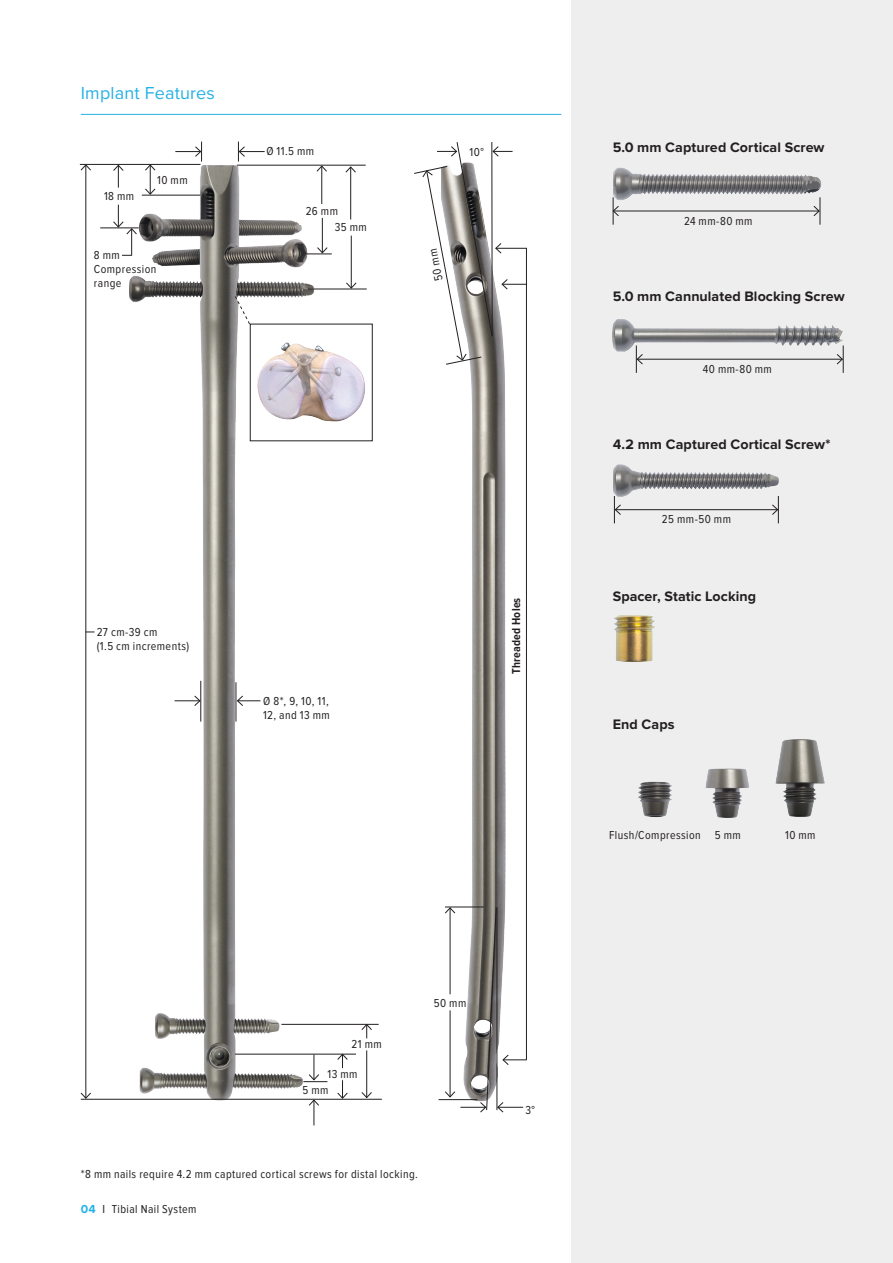
<style>
.page{position:relative;width:893px;height:1263px;background:#fff}
.page>*{position:absolute;margin:0;border:0;box-sizing:border-box;transform-origin:0 0}
._05_Content_Subline_TOC{font:18px "Proxima Nova";letter-spacing:.01em;color:#26b1e6}
._07_Running_Text{font:700 14.25px "Proxima Nova";letter-spacing:.005em;color:#231f20}
._15_Position_Spelling_black{font:12px/14.4px "Proxima Nova Cond";letter-spacing:.035em;color:#231f20}
._15_Position_Spelling_black-2{font:700 12px "Proxima Nova Cond";letter-spacing:.015em;color:#231f20}
.s1{font-family:"Proxima Nova";font-weight:700;color:#26b1e6}
</style>
<div class="page">
<div style="left:572px;top:0;width:321px;height:1263px;background:#eeeeef"></div>
<hr style="left:85px;top:165px;width:1px;height:933px;background:#231f20">
<svg style="left:80px;top:1092px;width:12px;height:7px"></svg>
<svg style="left:80px;top:165px;width:11px;height:6px"></svg>
<hr style="left:350px;top:167px;width:1px;height:52px;background:#231f20">
<svg style="left:345px;top:166px;width:11px;height:7px"></svg>
<hr style="left:351px;top:236px;width:1px;height:52px;background:#231f20">
<svg style="left:345px;top:282px;width:12px;height:7px"></svg>
<img style="left:438px;top:365px;width:68px;height:736px">
<img style="left:110px;top:141px;width:217px;height:985px">
<img style="left:614px;top:615px;width:41px;height:47px">
<img style="left:638px;top:781px;width:34px;height:36px">
<img style="left:705px;top:768px;width:44px;height:50px">
<img style="left:775px;top:739px;width:50px;height:78px">
<hr style="left:613px;top:211px;width:206px;height:1px;background:#231f20">
<svg style="left:612px;top:197px;width:8px;height:28px"></svg>
<svg style="left:813px;top:204px;width:8px;height:21px"></svg>
<img style="left:613px;top:167px;width:209px;height:37px">
<img style="left:252px;top:326px;width:113px;height:113px">
<div style="left:250px;top:324px;width:123px;height:117px;border:1px solid #231f20"></div>
<hr style="left:80px;top:164px;width:120px;height:1px;background:#231f20">
<hr style="left:142px;top:195px;width:58px;height:1px;background:#231f20">
<hr style="left:100px;top:227px;width:39px;height:1px;background:#231f20">
<svg style="left:112px;top:205px;width:26px;height:51px"></svg>
<hr style="left:237px;top:165px;width:129px;height:1px;background:#231f20">
<svg style="left:307px;top:247px;width:25px;height:8px"></svg>
<hr style="left:308px;top:289px;width:59px;height:1px;background:#231f20">
<hr style="left:235px;top:1054px;width:121px;height:1px;background:#231f20">
<hr style="left:439px;top:1099px;width:38px;height:1px;background:#231f20">
<hr style="left:281px;top:1024px;width:98px;height:1px;background:#231f20">
<hr style="left:81px;top:1099px;width:301px;height:1px;background:#231f20">
<svg style="left:234px;top:295px;width:17px;height:30px"></svg>
<svg style="left:308px;top:1099px;width:12px;height:26px"></svg>
<svg style="left:337px;top:1053px;width:11px;height:15px"></svg>
<svg style="left:361px;top:1023px;width:12px;height:15px"></svg>
<hr style="left:366px;top:1050px;width:1px;height:47px;background:#231f20">
<svg style="left:361px;top:1091px;width:12px;height:8px"></svg>
<svg style="left:337px;top:1080px;width:11px;height:19px"></svg>
<svg style="left:303px;top:1054px;width:24px;height:28px"></svg>
<hr style="left:526px;top:248px;width:1px;height:812px;background:#231f20">
<svg style="left:414px;top:142px;width:113px;height:223px"></svg>
<img style="left:613px;top:464px;width:166px;height:37px">
<hr style="left:615px;top:509px;width:163px;height:1px;background:#231f20">
<svg style="left:614px;top:496px;width:8px;height:27px"></svg>
<svg style="left:771px;top:496px;width:8px;height:27px"></svg>
<img style="left:612px;top:319px;width:231px;height:36px">
<hr style="left:637px;top:359px;width:205px;height:1px;background:#231f20">
<svg style="left:636px;top:345px;width:7px;height:28px"></svg>
<svg style="left:836px;top:345px;width:8px;height:28px"></svg>
<svg style="left:444px;top:906px;width:82px;height:207px"></svg>
<hr style="left:81px;top:114px;width:480px;height:1px;background:#26b1e6">
<p class="_05_Content_Subline_TOC" style="left:81px;top:83px;width:136px">Implant Features</p>
<p class="_15_Position_Spelling_black" style="left:104px;top:189px;width:32px">18 mm</p>
<p class="_15_Position_Spelling_black" style="left:157px;top:173px;width:32px">10 mm</p>
<p class="_15_Position_Spelling_black" style="left:94px;top:248px;width:64px">8 mm<br>Compression range</p>
<p class="_15_Position_Spelling_black" style="left:266px;top:144px;width:49px">Ø 11.5 mm</p>
<p class="_15_Position_Spelling_black" style="left:306px;top:204px;width:34px">26 mm</p>
<p class="_15_Position_Spelling_black" style="left:335px;top:220px;width:34px">35 mm</p>
<p class="_15_Position_Spelling_black" style="left:470px;top:145px;width:16px">10°</p>
<p class="_15_Position_Spelling_black" style="left:432px;top:282px;width:34px;rotate:-101deg">50 mm</p>
<p class="_15_Position_Spelling_black" style="left:97px;top:625px;width:62px">27 cm-39 cm</p>
<p class="_15_Position_Spelling_black" style="left:97px;top:639px;width:94px">(1.5 cm increments)</p>
<p class="_15_Position_Spelling_black" style="left:263px;top:694px;width:68px">Ø 8*, 9, 10, 11,<br>12, and 13 mm</p>
<p class="_15_Position_Spelling_black-2" style="left:510px;top:674px;width:77px;rotate:-90deg">Threaded Holes</p>
<p class="_15_Position_Spelling_black" style="left:352px;top:1037px;width:32px">21 mm</p>
<p class="_15_Position_Spelling_black" style="left:328px;top:1067px;width:31px">13 mm</p>
<p class="_15_Position_Spelling_black" style="left:303px;top:1083px;width:27px">5 mm</p>
<p class="_15_Position_Spelling_black" style="left:434px;top:996px;width:34px">50 mm</p>
<p class="_15_Position_Spelling_black" style="left:81px;top:1167px;width:339px">*8 mm nails require 4.2 mm captured cortical screws for distal locking.</p>
<p class="_15_Position_Spelling_black" style="left:81px;top:1202px;width:117px"><span class="s1">04</span> I Tibial Nail System</p>
<p class="_15_Position_Spelling_black" style="left:525px;top:1103px;width:11px">3°</p>
<p class="_07_Running_Text" style="left:613px;top:139px;width:213px">5.0 mm Captured Cortical Screw</p>
<p class="_15_Position_Spelling_black" style="left:684px;top:214px;width:70px">24 mm-80 mm</p>
<p class="_07_Running_Text" style="left:613px;top:288px;width:234px">5.0 mm Cannulated Blocking Screw</p>
<p class="_15_Position_Spelling_black" style="left:703px;top:362px;width:71px">40 mm-80 mm</p>
<p class="_07_Running_Text" style="left:613px;top:436px;width:219px">4.2 mm Captured Cortical Screw*</p>
<p class="_15_Position_Spelling_black" style="left:662px;top:512px;width:70px">25 mm-50 mm</p>
<p class="_07_Running_Text" style="left:613px;top:588px;width:145px">Spacer, Static Locking</p>
<p class="_07_Running_Text" style="left:613px;top:716px;width:63px">End Caps</p>
<p class="_15_Position_Spelling_black" style="left:609px;top:828px;width:93px">Flush/Compression</p>
<p class="_15_Position_Spelling_black" style="left:715px;top:828px;width:27px">5 mm</p>
<p class="_15_Position_Spelling_black" style="left:785px;top:828px;width:32px">10 mm</p>
</div>
